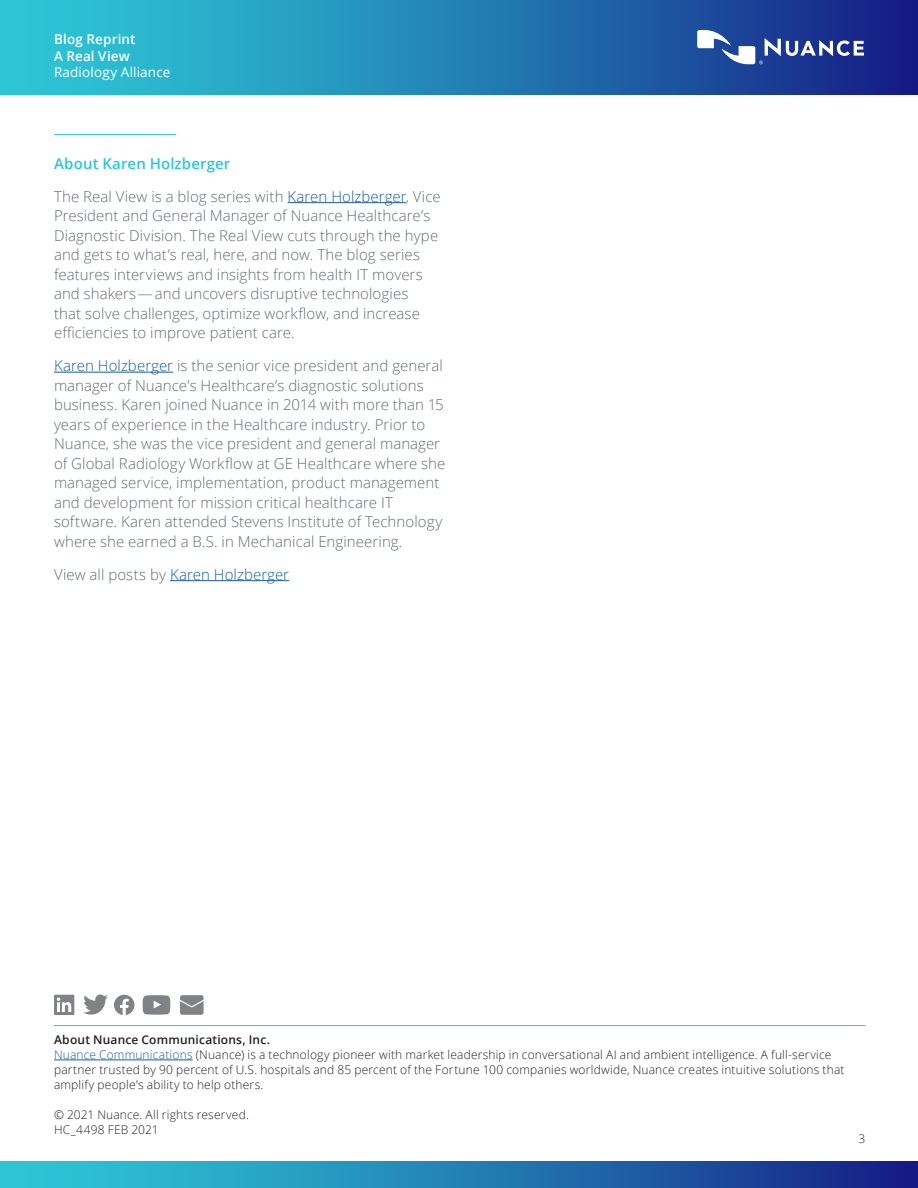
<style>
.page{position:relative;width:918px;height:1188px;background:#fff}
.page>*{position:absolute;margin:0;border:0;box-sizing:border-box;transform-origin:0 0}
.Body_Text_10_13{font:300 15px/19.5px "Open Sans";letter-spacing:.005em;color:#626d6f}
.Body_Text_10_13-2{font:300 15px "Open Sans";letter-spacing:.005em;color:#175d9e}
.Body_Text_10_13-3{font:600 15px "Open Sans";letter-spacing:.01em;color:#2dc6d6}
.Product_Offering_Nam{font:600 13.5px "Open Sans";letter-spacing:.01em;color:#fff}
.Product_Offering_Nam-2{font:13.5px "Open Sans";letter-spacing:.01em;color:#fff}
.About_Nuance_Legal{font:300 12px/15px "Open Sans";letter-spacing:.015em;color:#231f20}
.About_Nuance_SemiBol{font:600 12px "Open Sans";letter-spacing:.015em;color:#231f20}
.s1{color:#175d9e}
.s2{color:#626d6f}
</style>
<div class="page">
<div style="left:0;top:1161px;width:918px;height:27px;background:linear-gradient(to right,#2fd4dd,#162388)"></div>
<div style="left:0;top:0;width:918px;height:94px;background:linear-gradient(to right,#2fd4dd,#162388)"></div>
<hr style="left:54px;top:134px;width:122px;height:1px;background:#2dc6d6">
<hr style="left:288px;top:202px;width:118px;height:1px;background:#175d9e">
<hr style="left:54px;top:372px;width:119px;height:1px;background:#175d9e">
<hr style="left:170px;top:580px;width:119px;height:1px;background:#175d9e">
<svg style="left:697px;top:30px;width:167px;height:34px"></svg>
<svg style="left:54px;top:995px;width:20px;height:20px"></svg>
<svg style="left:83px;top:994px;width:25px;height:21px"></svg>
<svg style="left:114px;top:995px;width:20px;height:20px"></svg>
<svg style="left:143px;top:995px;width:27px;height:20px"></svg>
<svg style="left:180px;top:995px;width:24px;height:20px"></svg>
<hr style="left:54px;top:1025px;width:812px;height:1px;background:#2dc6d6">
<hr style="left:54px;top:1060px;width:139px;height:1px;background:#175d9e">
<p class="Product_Offering_Nam" style="left:54px;top:30px;width:83px">Blog Reprint</p>
<p class="Product_Offering_Nam" style="left:54px;top:47px;width:77px">A Real View</p>
<p class="Product_Offering_Nam-2" style="left:54px;top:63px;width:118px">Radiology Alliance</p>
<p class="Body_Text_10_13-3" style="left:54px;top:153px;width:178px">About Karen Holzberger</p>
<p class="Body_Text_10_13" style="left:54px;top:186px;width:388px">The Real View is a blog series with <span class="s1">Karen Holzberger</span>, Vice President and General Manager of Nuance Healthcare’s Diagnostic Division. The Real View cuts through the hype and gets to what’s real, here, and now. The blog series features interviews and insights from health IT movers and shakers—and uncovers disruptive technologies<br>that solve challenges, optimize workflow, and increase efficiencies to improve patient care.</p>
<p class="Body_Text_10_13" style="left:54px;top:355px;width:393px"><span class="s1">Karen Holzberger</span> is the senior vice president and general manager of Nuance’s Healthcare’s diagnostic solutions business. Karen joined Nuance in 2014 with more than 15 years of experience in the Healthcare industry. Prior to Nuance, she was the vice president and general manager of Global Radiology Workflow at GE Healthcare where she managed service, implementation, product management and development for mission critical healthcare IT software. Karen attended Stevens Institute of Technology where she earned a B.S. in Mechanical Engineering.</p>
<p class="Body_Text_10_13-2" style="left:54px;top:564px;width:237px"><span class="s2">View all posts by</span> Karen Holzberger</p>
<p class="About_Nuance_SemiBol" style="left:54px;top:1031px;width:218px">About Nuance Communications, Inc.</p>
<p class="About_Nuance_Legal" style="left:54px;top:1047px;width:792px"><span class="s1">Nuance Communications</span> (Nuance) is a technology pioneer with market leadership in conversational AI and ambient intelligence. A full-service partner trusted by 90 percent of U.S. hospitals and 85 percent of the Fortune 100 companies worldwide, Nuance creates intuitive solutions that amplify people’s ability to help others.</p>
<p class="About_Nuance_Legal" style="left:54px;top:1107px;width:196px">© 2021 Nuance. All rights reserved.</p>
<p class="About_Nuance_Legal" style="left:54px;top:1122px;width:106px">HC_4498 FEB 2021</p>
<p class="About_Nuance_Legal" style="left:859px;top:1131px;width:8px">3</p>
</div>
